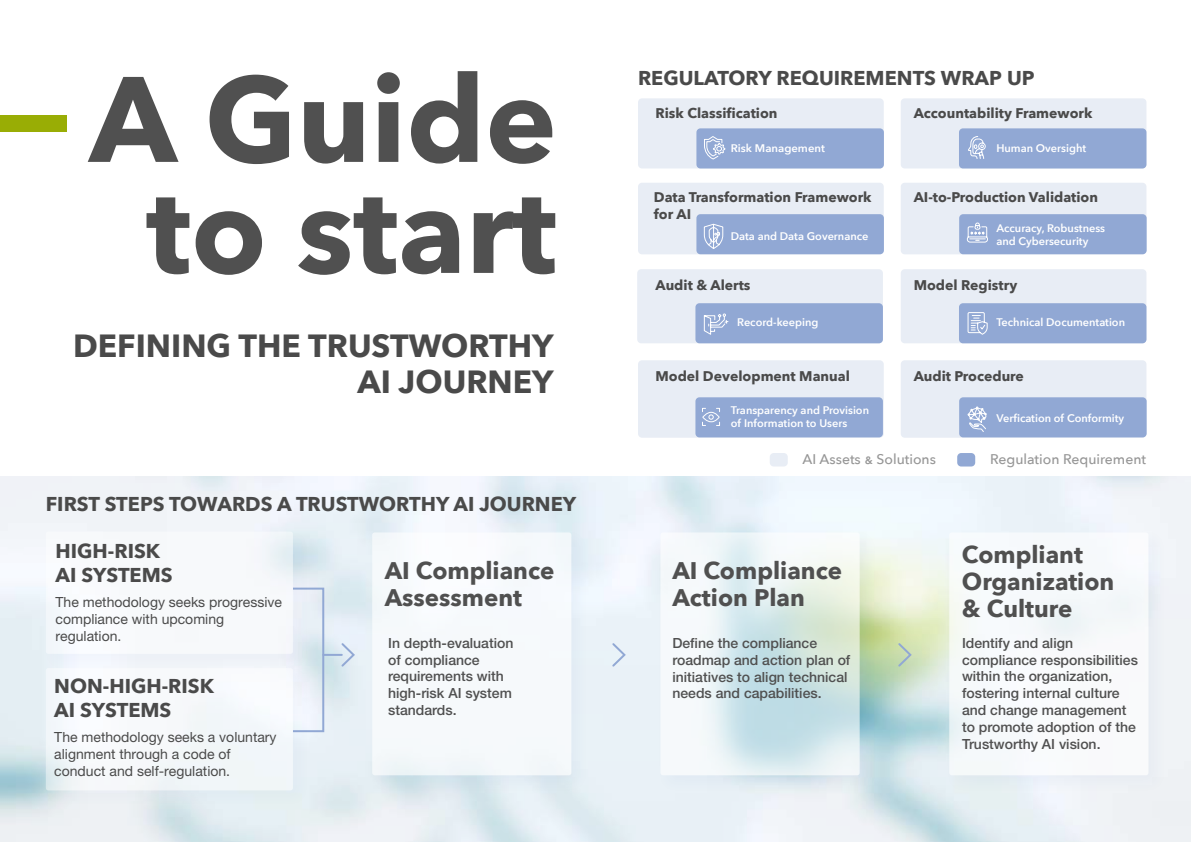
<style>
.page{position:relative;width:1191px;height:842px;background:#fff}
.page>*{position:absolute;margin:0;border:0;box-sizing:border-box;transform-origin:0 0}
.t1{font:700 120px/111px "Avenir Next";color:#505050;text-align:center}
.t2{font:700 32px/36px "Avenir Next";color:#4a4a4a;text-align:right}
.t3{font:700 24px/27px "Avenir Next";color:#505050}
.t4{font:700 20px/24px "Avenir Next";color:#4a4a4a}
.t5{font:500 14px/16.8px "Helvetica Neue LT Pro";color:#505050}
.t6{font:700 14px/17px "Avenir Next";color:#4a4a4a}
.t7{font:14px/16.8px "Helvetica Neue LT Pro";color:#4a4a4a}
.t8{font:500 14px "Avenir Next";color:#969696}
.t9{font:600 11px/13px "Avenir Next";color:#fff}
</style>
<div class="page">
<div style="left:0;top:115px;width:67px;height:16px;background:#99ad05"></div>
<div style="left:900px;top:98px;width:246px;height:70px;background:#e8edf5;border-radius:4px"></div>
<div style="left:900px;top:183px;width:246px;height:71px;background:#e8edf5;border-radius:4px"></div>
<div style="left:900px;top:269px;width:246px;height:74px;background:#e8edf5;border-radius:4px"></div>
<div style="left:900px;top:360px;width:246px;height:78px;background:#e8edf5;border-radius:4px"></div>
<div style="left:638px;top:98px;width:245px;height:70px;background:#e8edf5;border-radius:4px"></div>
<div style="left:638px;top:183px;width:245px;height:71px;background:#e8edf5;border-radius:4px"></div>
<div style="left:638px;top:360px;width:245px;height:78px;background:#e8edf5;border-radius:4px"></div>
<div style="left:637px;top:269px;width:246px;height:74px;background:#e8edf5;border-radius:4px"></div>
<div style="left:695px;top:303px;width:188px;height:40px;background:#91a8d4;border-radius:4px"></div>
<div style="left:959px;top:303px;width:187px;height:40px;background:#91a8d4;border-radius:4px"></div>
<div style="left:696px;top:214px;width:188px;height:40px;background:#91a8d4;border-radius:4px"></div>
<div style="left:959px;top:214px;width:187px;height:40px;background:#91a8d4;border-radius:4px"></div>
<div style="left:696px;top:128px;width:188px;height:40px;background:#91a8d4;border-radius:4px"></div>
<div style="left:959px;top:128px;width:187px;height:40px;background:#91a8d4;border-radius:4px"></div>
<div style="left:695px;top:397px;width:188px;height:40px;background:#91a8d4;border-radius:4px"></div>
<div style="left:959px;top:397px;width:187px;height:40px;background:#91a8d4;border-radius:4px"></div>
<svg style="left:703px;top:313px;width:26px;height:22px"></svg>
<svg style="left:702px;top:408px;width:18px;height:18px"></svg>
<svg style="left:703px;top:223px;width:20px;height:26px"></svg>
<svg style="left:704px;top:136px;width:21px;height:24px"></svg>
<svg style="left:966px;top:222px;width:22px;height:21px"></svg>
<svg style="left:967px;top:407px;width:19px;height:25px"></svg>
<svg style="left:967px;top:136px;width:19px;height:33px"></svg>
<svg style="left:967px;top:312px;width:21px;height:23px"></svg>
<div style="left:769px;top:453px;width:18px;height:13px;background:#e8edf5;border-radius:4px"></div>
<div style="left:957px;top:453px;width:18px;height:13px;background:#91a8d4;border-radius:4px"></div>
<div style="left:292px;top:588px;width:32px;height:144px;border:2px solid #91a8d4"></div>
<div style="left:41px;top:526px;width:272px;height:147px;background:#6685c2;opacity:.1"></div>
<div style="left:46px;top:531px;width:247px;height:123px;background:#f7f9fb;border-radius:3px"></div>
<div style="left:41px;top:663px;width:272px;height:147px;background:#6685c2;opacity:.1"></div>
<div style="left:46px;top:668px;width:247px;height:122px;background:#f6f8fb;border-radius:3px"></div>
<div style="left:367px;top:527px;width:224px;height:267px;background:#6685c2;opacity:.1"></div>
<div style="left:372px;top:532px;width:199px;height:243px;background:#f6f9fb;border-radius:3px"></div>
<div style="left:655px;top:527px;width:224px;height:267px;background:#6685c2;opacity:.1"></div>
<svg style="left:660px;top:532px;width:199px;height:243px"></svg>
<div style="left:944px;top:527px;width:224px;height:267px;background:#ecf0f5"></div>
<div style="left:949px;top:532px;width:199px;height:243px;background:#f7f9fb;border-radius:3px"></div>
<svg style="left:896px;top:641px;width:17px;height:27px"></svg>
<svg style="left:610px;top:641px;width:17px;height:27px"></svg>
<svg style="left:323px;top:641px;width:33px;height:27px"></svg>
<h1 class="t1" style="left:89px;top:63px;width:469px">A Guide to start</h1>
<h3 class="t4" style="left:638px;top:66px;width:398px">REGULATORY REQUIREMENTS WRAP UP</h3>
<p class="t6" style="left:655px;top:105px;width:124px">Risk Classification</p>
<p class="t6" style="left:913px;top:105px;width:180px">Accountability Framework</p>
<p class="t9" style="left:731px;top:141px;width:96px">Risk Management</p>
<p class="t9" style="left:996px;top:142px;width:91px">Human Oversight</p>
<p class="t6" style="left:654px;top:188px;width:219px">Data Transformation Framework for AI</p>
<p class="t6" style="left:913px;top:189px;width:186px">AI-to-Production Validation</p>
<p class="t9" style="left:996px;top:221px;width:110px">Accuracy, Robustness and Cybersecurity</p>
<p class="t9" style="left:731px;top:229px;width:139px">Data and Data Governance</p>
<p class="t6" style="left:655px;top:276px;width:96px">Audit &amp; Alerts</p>
<p class="t6" style="left:913px;top:276px;width:105px">Model Registry</p>
<h2 class="t2" style="left:73px;top:327px;width:482px">DEFINING THE TRUSTWORTHY<br>AI JOURNEY</h2>
<h3 class="t4" style="left:46px;top:491px;width:532px">FIRST STEPS TOWARDS A TRUSTWORTHY AI JOURNEY</h3>
<h3 class="t4" style="left:56px;top:538px;width:119px">HIGH-RISK<br>AI SYSTEMS</h3>
<p class="t7" style="left:56px;top:593px;width:228px">The methodology seeks progressive compliance with upcoming regulation.</p>
<h3 class="t4" style="left:54px;top:673px;width:161px">NON-HIGH-RISK<br>AI SYSTEMS</h3>
<p class="t7" style="left:54px;top:729px;width:224px">The methodology seeks a voluntary alignment through a code of conduct and self-regulation.</p>
<h3 class="t3" style="left:385px;top:557px;width:171px">AI Compliance<br>Assessment</h3>
<p class="t5" style="left:388px;top:634px;width:127px">In depth-evaluation of compliance requirements with high-risk AI system standards.</p>
<p class="t9" style="left:737px;top:316px;width:83px">Record-keeping</p>
<p class="t9" style="left:996px;top:316px;width:130px">Technical Documentation</p>
<p class="t6" style="left:655px;top:367px;width:196px">Model Development Manual</p>
<p class="t6" style="left:913px;top:367px;width:112px">Audit Procedure</p>
<p class="t9" style="left:731px;top:403px;width:140px">Transparency and Provision of Information to Users</p>
<p class="t9" style="left:996px;top:411px;width:129px">Verfication of Conformity</p>
<p class="t8" style="left:802px;top:447px;width:135px">AI Assets &amp; Solutions</p>
<p class="t8" style="left:990px;top:447px;width:158px">Regulation Requirement</p>
<h3 class="t3" style="left:672px;top:557px;width:171px">AI Compliance<br>Action Plan</h3>
<p class="t5" style="left:672px;top:634px;width:179px">Define the compliance roadmap and action plan of initiatives to align technical needs and capabilities.</p>
<h3 class="t3" style="left:962px;top:541px;width:154px">Compliant<br>Organization &amp; Culture</h3>
<p class="t5" style="left:962px;top:634px;width:177px">Identify and align compliance responsibilities within the organization, fostering internal culture and change management to promote adoption of the<br>Trustworthy AI vision.</p>
</div>
